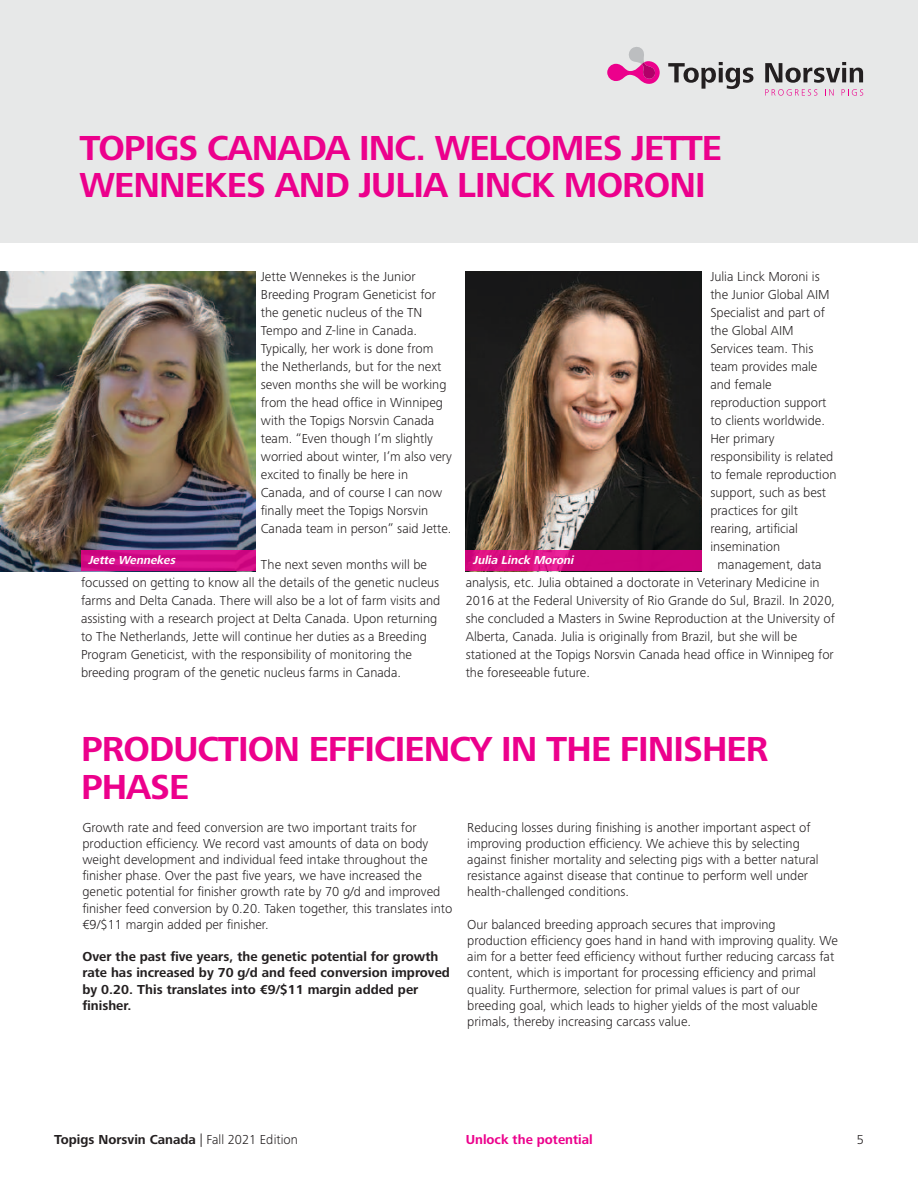
<style>
.page{position:relative;width:918px;height:1188px;background:#fff}
.page>*{position:absolute;margin:0;border:0;box-sizing:border-box;transform-origin:0 0}
.t1{font:700 36px/37.5px "Frutiger Next Pro";letter-spacing:-.025em;color:#ec008c}
.t2{font:300 13.5px/16.2px "Frutiger Next Pro";color:#231f20}
.t3{font:700 13.5px/16.2px "Frutiger Next Pro";color:#231f20}
.t4{font:700 13.5px "Frutiger Next Pro";color:#ec008c}
.t5{font:italic 700 12px "Frutiger Next Pro";color:#fff}
.s1{font-weight:300}
</style>
<div class="page">
<img style="left:0;top:272px;width:256px;height:299px">
<img style="left:466px;top:272px;width:236px;height:279px">
<div style="left:0;top:0;width:918px;height:243px;background:#e7e8e8"></div>
<svg style="left:668px;top:62px;width:85px;height:27px"></svg>
<svg style="left:765px;top:62px;width:98px;height:21px"></svg>
<svg style="left:765px;top:89px;width:52px;height:7px"></svg>
<svg style="left:825px;top:89px;width:9px;height:7px"></svg>
<svg style="left:842px;top:89px;width:21px;height:7px"></svg>
<svg style="left:607px;top:47px;width:53px;height:37px"></svg>
<div style="left:81px;top:551px;width:175px;height:20px;background:#d10c87"></div>
<svg style="left:466px;top:551px;width:236px;height:20px;fill:#cb037a"></svg>
<p class="t1" style="left:80px;top:129px;width:644px">TOPIGS CANADA INC. WELCOMES JETTE<br>WENNEKES AND JULIA LINCK MORONI</p>
<p class="t2" style="left:261px;top:269px;width:156px">Jette Wennekes is the Junior</p>
<p class="t2" style="left:261px;top:287px;width:177px">Breeding Program Geneticist for</p>
<p class="t2" style="left:261px;top:305px;width:163px">the genetic nucleus of the TN</p>
<p class="t2" style="left:261px;top:323px;width:158px">Tempo and Z-line in Canada.</p>
<p class="t2" style="left:261px;top:341px;width:174px">Typically, her work is done from</p>
<p class="t2" style="left:261px;top:359px;width:182px">the Netherlands, but for the next</p>
<p class="t2" style="left:261px;top:377px;width:187px">seven months she will be working</p>
<p class="t2" style="left:261px;top:395px;width:184px">from the head office in Winnipeg</p>
<p class="t2" style="left:261px;top:413px;width:175px">with the Topigs Norsvin Canada</p>
<p class="t2" style="left:261px;top:431px;width:174px">team. “Even though I’m slightly</p>
<p class="t2" style="left:261px;top:449px;width:193px">worried about winter, I’m also very</p>
<p class="t2" style="left:261px;top:467px;width:149px">excited to finally be here in</p>
<p class="t2" style="left:261px;top:485px;width:183px">Canada, and of course I can now</p>
<p class="t2" style="left:261px;top:503px;width:169px">finally meet the Topigs Norsvin</p>
<p class="t2" style="left:261px;top:521px;width:192px">Canada team in person” said Jette.</p>
<p class="t2" style="left:81px;top:556px;width:361px;line-height:18px;text-indent:180px">The next seven months will be focussed on getting to know all the details of the genetic nucleus farms and Delta Canada. There will also be a lot of farm visits and assisting with a research project at Delta Canada. Upon returning to The Netherlands, Jette will continue her duties as a Breeding Program Geneticist, with the responsibility of monitoring the breeding program of the genetic nucleus farms in Canada.</p>
<p class="t2" style="left:710px;top:269px;width:111px">Julia Linck Moroni is</p>
<p class="t2" style="left:710px;top:287px;width:121px">the Junior Global AIM</p>
<p class="t2" style="left:710px;top:305px;width:116px">Specialist and part of</p>
<p class="t2" style="left:710px;top:323px;width:85px">the Global AIM</p>
<p class="t2" style="left:710px;top:341px;width:105px">Services team. This</p>
<p class="t2" style="left:710px;top:359px;width:109px">team provides male</p>
<p class="t2" style="left:710px;top:377px;width:63px">and female</p>
<p class="t2" style="left:710px;top:395px;width:118px">reproduction support</p>
<p class="t2" style="left:710px;top:413px;width:116px">to clients worldwide.</p>
<p class="t2" style="left:710px;top:431px;width:66px">Her primary</p>
<p class="t2" style="left:710px;top:449px;width:124px">responsibility is related</p>
<p class="t2" style="left:710px;top:467px;width:128px">to female reproduction</p>
<p class="t2" style="left:710px;top:485px;width:117px">support, such as best</p>
<p class="t2" style="left:710px;top:503px;width:89px">practices for gilt</p>
<p class="t2" style="left:710px;top:521px;width:89px">rearing, artificial</p>
<p class="t2" style="left:710px;top:539px;width:71px">insemination</p>
<p class="t2" style="left:466px;top:556px;width:371px;line-height:18px;text-indent:252px">management, data analysis, etc. Julia obtained a doctorate in Veterinary Medicine in 2016 at the Federal University of Rio Grande do Sul, Brazil. In 2020, she concluded a Masters in Swine Reproduction at the University of Alberta, Canada. Julia is originally from Brazil, but she will be stationed at the Topigs Norsvin Canada head office in Winnipeg for the foreseeable future.</p>
<p class="t5" style="left:88px;top:553px;width:91px">Jette Wennekes</p>
<p class="t5" style="left:473px;top:553px;width:105px">Julia Linck Moroni</p>
<p class="t1" style="left:81px;top:731px;width:689px">PRODUCTION EFFICIENCY IN THE FINISHER<br>PHASE</p>
<p class="t2" style="left:82px;top:819px;width:371px">Growth rate and feed conversion are two important traits for production efficiency. We record vast amounts of data on body weight development and individual feed intake throughout the finisher phase. Over the past five years, we have increased the genetic potential for finisher growth rate by 70 g/d and improved finisher feed conversion by 0.20. Taken together, this translates into €9/$11 margin added per finisher.</p>
<p class="t3" style="left:82px;top:949px;width:369px">Over the past five years, the genetic potential for growth rate has increased by 70 g/d and feed conversion improved by 0.20. This translates into €9/$11 margin added per finisher.</p>
<p class="t2" style="left:467px;top:819px;width:353px">Reducing losses during finishing is another important aspect of improving production efficiency. We achieve this by selecting against finisher mortality and selecting pigs with a better natural resistance against disease that continue to perform well under health-challenged conditions.</p>
<p class="t2" style="left:467px;top:916px;width:372px">Our balanced breeding approach secures that improving production efficiency goes hand in hand with improving quality. We aim for a better feed efficiency without further reducing carcass fat content, which is important for processing efficiency and primal quality. Furthermore, selection for primal values is part of our breeding goal, which leads to higher yields of the most valuable primals, thereby increasing carcass value.</p>
<p class="t3" style="left:54px;top:1131px;width:246px">Topigs Norsvin Canada <span class="s1">| Fall 2021 Edition</span></p>
<p class="t4" style="left:466px;top:1132px;width:129px">Unlock the potential</p>
<p class="t2" style="left:857px;top:1131px;width:9px">5</p>
</div>
